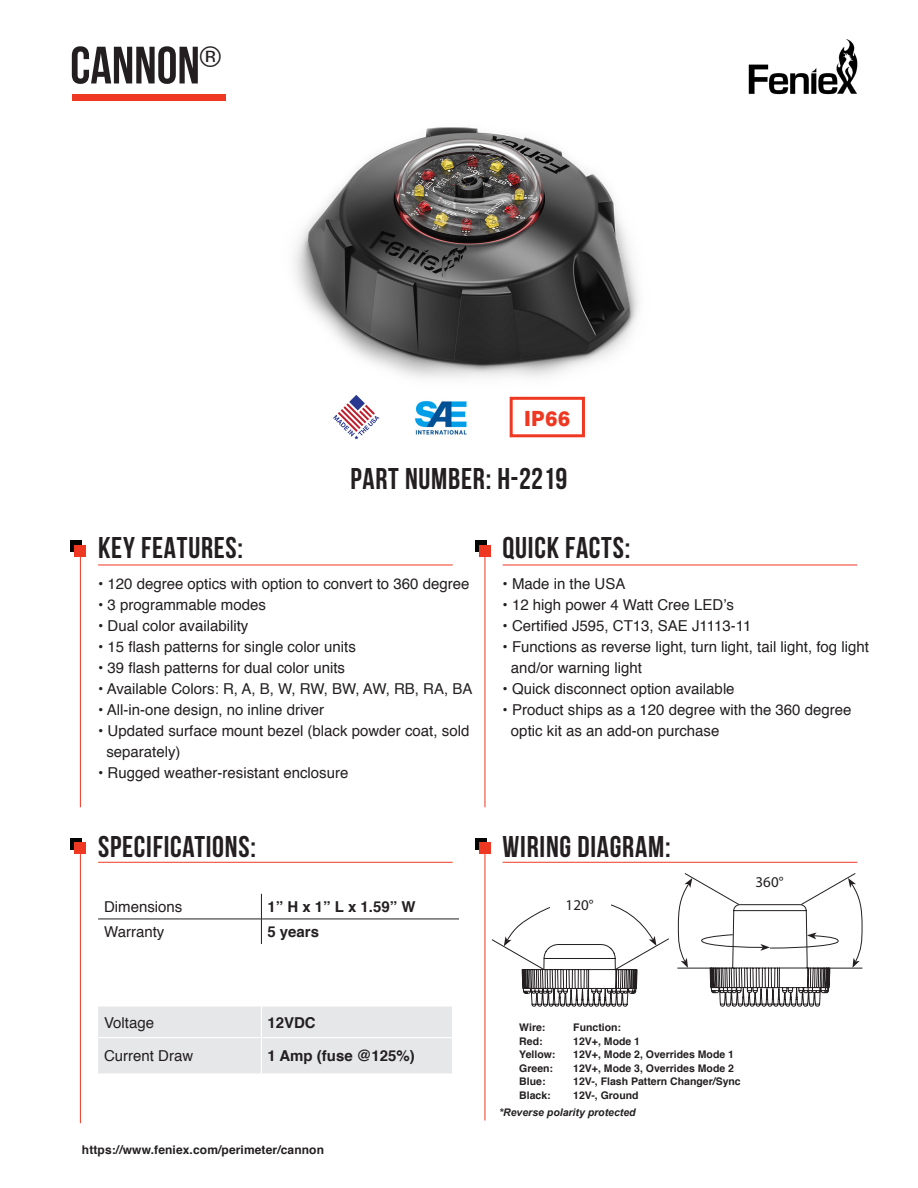
<style>
.page{position:relative;width:918px;height:1188px;background:#fff}
.page>*{position:absolute;margin:0;border:0;box-sizing:border-box;transform-origin:0 0}
.t1{font:700 52.5px "Bebas Neue";color:#231f20}
.t2{font:700 30px "Bebas Neue";letter-spacing:.025em;color:#231f20}
.t3{font:800 21px "Aktiv Grotesk";color:#ef3822}
.t4{font:15px "Helvetica";color:#231f20}
.t5{font:700 15px "Helvetica";color:#231f20}
.t6{font:15px "Myriad Pro";color:#231f20}
.t7{font:700 12px "Helvetica";letter-spacing:.01em;color:#231f20}
.t8{font:700 10.5px "Helvetica";color:#231f20}
.t9{font:italic 700 10.5px "Arial";color:#231f20}
</style>
<div class="page">
<img style="left:294px;top:127px;width:345px;height:288px">
<div style="left:72px;top:94px;width:154px;height:6px;background:#ef3822"></div>
<div style="left:70px;top:541px;width:12px;height:11px;background:#040503"></div>
<div style="left:75px;top:545px;width:11px;height:11px;background:#ef3822"></div>
<hr style="left:80px;top:556px;width:1px;height:251px;background:#ef3822">
<hr style="left:98px;top:565px;width:355px;height:1px;background:#ef3822">
<div style="left:70px;top:838px;width:12px;height:12px;background:#040503"></div>
<div style="left:75px;top:842px;width:11px;height:12px;background:#ef3822"></div>
<hr style="left:80px;top:854px;width:1px;height:269px;background:#ef3822">
<hr style="left:98px;top:862px;width:355px;height:1px;background:#ef3822">
<div style="left:475px;top:541px;width:11px;height:11px;background:#040503"></div>
<div style="left:479px;top:545px;width:12px;height:11px;background:#ef3822"></div>
<hr style="left:485px;top:556px;width:1px;height:251px;background:#ef3822">
<hr style="left:503px;top:565px;width:354px;height:1px;background:#ef3822">
<div style="left:475px;top:838px;width:11px;height:12px;background:#040503"></div>
<div style="left:479px;top:842px;width:12px;height:12px;background:#ef3822"></div>
<hr style="left:485px;top:854px;width:1px;height:266px;background:#ef3822">
<hr style="left:503px;top:862px;width:354px;height:1px;background:#ef3822">
<hr style="left:98px;top:919px;width:163px;height:1px;background:#231f20">
<hr style="left:261px;top:919px;width:198px;height:1px;background:#231f20">
<svg style="left:261px;top:894px;width:1px;height:50px"></svg>
<div style="left:98px;top:1007px;width:354px;height:66px;background:#e6e7e9"></div>
<hr style="left:261px;top:1007px;width:1px;height:30px;background:#fff">
<hr style="left:98px;top:1037px;width:163px;height:1px;background:#fff">
<hr style="left:261px;top:1037px;width:191px;height:1px;background:#fff">
<hr style="left:261px;top:1038px;width:1px;height:35px;background:#fff">
<svg style="left:333px;top:395px;width:47px;height:44px"></svg>
<svg style="left:491px;top:904px;width:178px;height:103px"></svg>
<div style="left:550px;top:898px;width:61px;height:10px;background:#fff"></div>
<hr style="left:677px;top:968px;width:33px;height:1px;background:#231f20">
<svg style="left:678px;top:873px;width:185px;height:134px"></svg>
<img style="left:748px;top:39px;width:110px;height:56px">
<div style="left:510px;top:397px;width:75px;height:40px;border:3px solid #ef3822"></div>
<img style="left:410px;top:395px;width:61px;height:40px">
<p class="t1" style="left:70px;top:37px;width:152px">CANNON<sup>®</sup></p>
<p class="t2" style="left:98px;top:532px;width:147px">KEY FEATURES:</p>
<p class="t3" style="left:524px;top:405px;width:48px">IP66</p>
<p class="t2" style="left:351px;top:462px;width:218px">PART NUMBER: H-2219</p>
<p class="t2" style="left:503px;top:532px;width:129px">QUICK FACTS:</p>
<p class="t4" style="left:98px;top:572px;width:373px">• 120 degree optics with option to convert to 360 degree</p>
<p class="t4" style="left:98px;top:593px;width:169px">• 3 programmable modes</p>
<p class="t4" style="left:98px;top:614px;width:152px">• Dual color availability</p>
<p class="t4" style="left:98px;top:635px;width:259px">• 15 flash patterns for single color units</p>
<p class="t4" style="left:98px;top:656px;width:249px">• 39 flash patterns for dual color units</p>
<p class="t4" style="left:98px;top:677px;width:376px">• Available Colors: R, A, B, W, RW, BW, AW, RB, RA, BA</p>
<p class="t4" style="left:98px;top:698px;width:228px">• All-in-one design, no inline driver</p>
<p class="t4" style="left:98px;top:719px;width:373px">• Updated surface mount bezel (black powder coat, sold</p>
<p class="t4" style="left:106px;top:740px;width:76px">separately)</p>
<p class="t4" style="left:98px;top:761px;width:252px">• Rugged weather-resistant enclosure</p>
<p class="t4" style="left:503px;top:572px;width:124px">• Made in the USA</p>
<p class="t4" style="left:503px;top:593px;width:233px">• 12 high power 4 Watt Cree LED’s</p>
<p class="t4" style="left:503px;top:614px;width:250px">• Certified J595, CT13, SAE J1113-11</p>
<p class="t4" style="left:503px;top:635px;width:368px">• Functions as reverse light, turn light, tail light, fog light</p>
<p class="t4" style="left:511px;top:656px;width:132px">and/or warning light</p>
<p class="t4" style="left:503px;top:677px;width:234px">• Quick disconnect option available</p>
<p class="t4" style="left:503px;top:698px;width:350px">• Product ships as a 120 degree with the 360 degree</p>
<p class="t4" style="left:511px;top:719px;width:210px">optic kit as an add-on purchase</p>
<p class="t2" style="left:98px;top:830px;width:159px">SPECIFICATIONS:</p>
<p class="t2" style="left:503px;top:830px;width:169px">WIRING DIAGRAM:</p>
<p class="t4" style="left:104px;top:895px;width:80px">Dimensions</p>
<p class="t5" style="left:267px;top:895px;width:150px">1” H x 1” L x 1.59” W</p>
<p class="t4" style="left:104px;top:920px;width:62px">Warranty</p>
<p class="t5" style="left:267px;top:920px;width:53px">5 years</p>
<p class="t6" style="left:566px;top:896px;width:29px">120°</p>
<p class="t6" style="left:756px;top:873px;width:29px">360°</p>
<p class="t4" style="left:104px;top:1011px;width:52px">Voltage</p>
<p class="t5" style="left:267px;top:1010px;width:50px">12VDC</p>
<p class="t4" style="left:104px;top:1044px;width:91px">Current Draw</p>
<p class="t5" style="left:267px;top:1044px;width:149px">1 Amp (fuse @125%)</p>
<p class="t7" style="left:82px;top:1140px;width:244px">https://www.feniex.com/perimeter/cannon</p>
<p class="t8" style="left:519px;top:1019px;width:28px">Wire:</p>
<p class="t8" style="left:573px;top:1019px;width:49px">Function:</p>
<p class="t8" style="left:519px;top:1032px;width:25px">Red:</p>
<p class="t8" style="left:573px;top:1032px;width:68px">12V+, Mode 1</p>
<p class="t8" style="left:519px;top:1046px;width:38px">Yellow:</p>
<p class="t8" style="left:573px;top:1046px;width:162px">12V+, Mode 2, Overrides Mode 1</p>
<p class="t8" style="left:519px;top:1059px;width:35px">Green:</p>
<p class="t8" style="left:573px;top:1059px;width:162px">12V+, Mode 3, Overrides Mode 2</p>
<p class="t8" style="left:519px;top:1073px;width:28px">Blue:</p>
<p class="t8" style="left:573px;top:1073px;width:169px">12V-, Flash Pattern Changer/Sync</p>
<p class="t8" style="left:519px;top:1086px;width:33px">Black:</p>
<p class="t8" style="left:573px;top:1086px;width:67px">12V-, Ground</p>
<p class="t9" style="left:499px;top:1105px;width:138px">*Reverse polarity protected</p>
</div>
